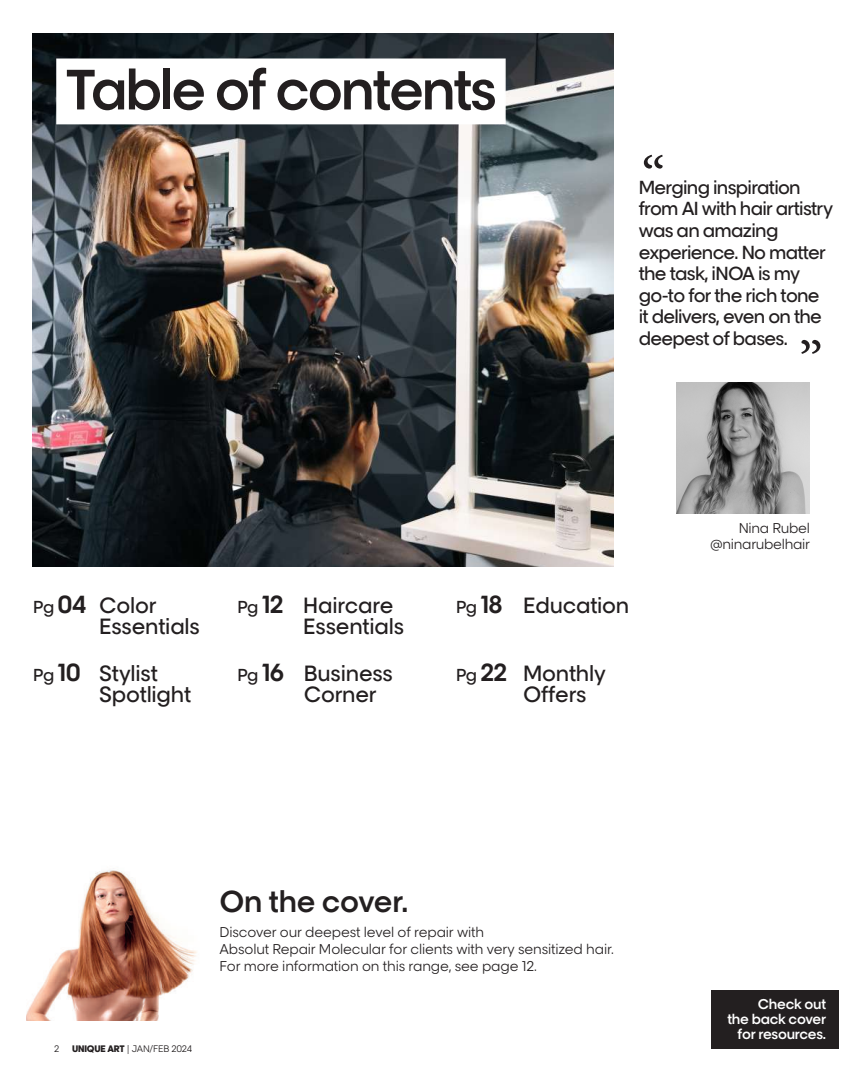
<style>
.page{position:relative;width:864px;height:1080px;background:#fff}
.page>*{position:absolute;margin:0;border:0;box-sizing:border-box;transform-origin:0 0}
.t1{font:60px "Minion Pro";color:#231f20}
.t2{font:700 54px "LOREAL PRO 4 Semi";letter-spacing:-.04em;color:#231f20}
.t3{font:700 28.8px "LOREAL PRO 4 Semi";letter-spacing:-.01em;color:#231f20}
.t4{font:21px/21px "LOREAL PRO 3 Medium";letter-spacing:-.01em;color:#231f20}
.t5{font:18px/21.6px "LOREAL PRO 3 Medium";letter-spacing:-.04em;color:#231f20}
.t6{font:16.5px "LOREAL PRO 3 Medium";letter-spacing:-.035em;color:#231f20}
.t7{font:13.5px/17.2px "LOREAL PRO 2 Book";letter-spacing:-.01em;color:#231f20}
.t8{font:700 13.5px/15px "LOREAL PRO 4 Semi";letter-spacing:-.02em;color:#fff;text-align:right}
.t9{font:9px "LOREAL PRO 2 Book";letter-spacing:-.02em;color:#231f20}
.s1{font-family:"LOREAL PRO 4 Semi";font-weight:700;font-size:23.55px}
.s2{font-family:"LOREAL PRO 5 Bold"}
</style>
<div class="page">
<img style="left:32px;top:33px;width:581px;height:534px">
<img style="left:26px;top:870px;width:171px;height:151px">
<div style="left:712px;top:991px;width:127px;height:58px;background:#231f20"></div>
<div style="left:56px;top:58px;width:450px;height:66px;background:#fff;border:2px solid #fff"></div>
<img style="left:677px;top:382px;width:133px;height:132px">
<h2 class="t2" style="left:65px;top:49px;width:433px">Table of contents</h2>
<h1 class="t1" style="left:641px;top:138px;width:25px">“</h1>
<h3 class="t5" style="left:639px;top:175px;width:196px">Merging inspiration from AI with hair artistry was an amazing experience. No matter the task, iNOA is my go-to for the rich tone it delivers, even on the deepest of bases.</h3>
<h1 class="t1" style="left:799px;top:323px;width:26px">”</h1>
<p class="t6" style="left:33px;top:595px;width:54px">Pg <span class="s1">04</span></p>
<p class="t6" style="left:33px;top:663px;width:49px">Pg <span class="s1">10</span></p>
<p class="t6" style="left:237px;top:595px;width:48px">Pg <span class="s1">12</span></p>
<p class="t6" style="left:456px;top:595px;width:48px">Pg <span class="s1">18</span></p>
<h3 class="t4" style="left:99px;top:593px;width:102px">Color<br>Essentials</h3>
<h3 class="t4" style="left:303px;top:593px;width:102px">Haircare<br>Essentials</h3>
<h3 class="t4" style="left:523px;top:593px;width:108px">Education</h3>
<h3 class="t4" style="left:523px;top:661px;width:84px">Monthly<br>Offers</h3>
<p class="t6" style="left:237px;top:663px;width:48px">Pg <span class="s1">16</span></p>
<p class="t6" style="left:456px;top:663px;width:53px">Pg <span class="s1">22</span></p>
<h3 class="t4" style="left:99px;top:661px;width:94px">Stylist<br>Spotlight</h3>
<h3 class="t4" style="left:304px;top:661px;width:91px">Business<br>Corner</h3>
<p class="t7" style="left:710px;top:519px;width:101px;line-height:16.2px;text-align:right">Nina Rubel @ninarubelhair</p>
<h3 class="t3" style="left:220px;top:880px;width:190px">On the cover.</h3>
<p class="t7" style="left:220px;top:922px;width:396px">Discover our deepest level of repair with<br>Absolut Repair Molecular for clients with very sensitized hair.<br>For more information on this range, see page 12.</p>
<p class="t9" style="left:54px;top:1043px;width:7px">2</p>
<p class="t9" style="left:72px;top:1043px;width:121px"><span class="s2">UNIQUE ART</span> | JAN/FEB 2024</p>
<p class="t8" style="left:727px;top:996px;width:100px">Check out<br>the back cover for resources.</p>
</div>
